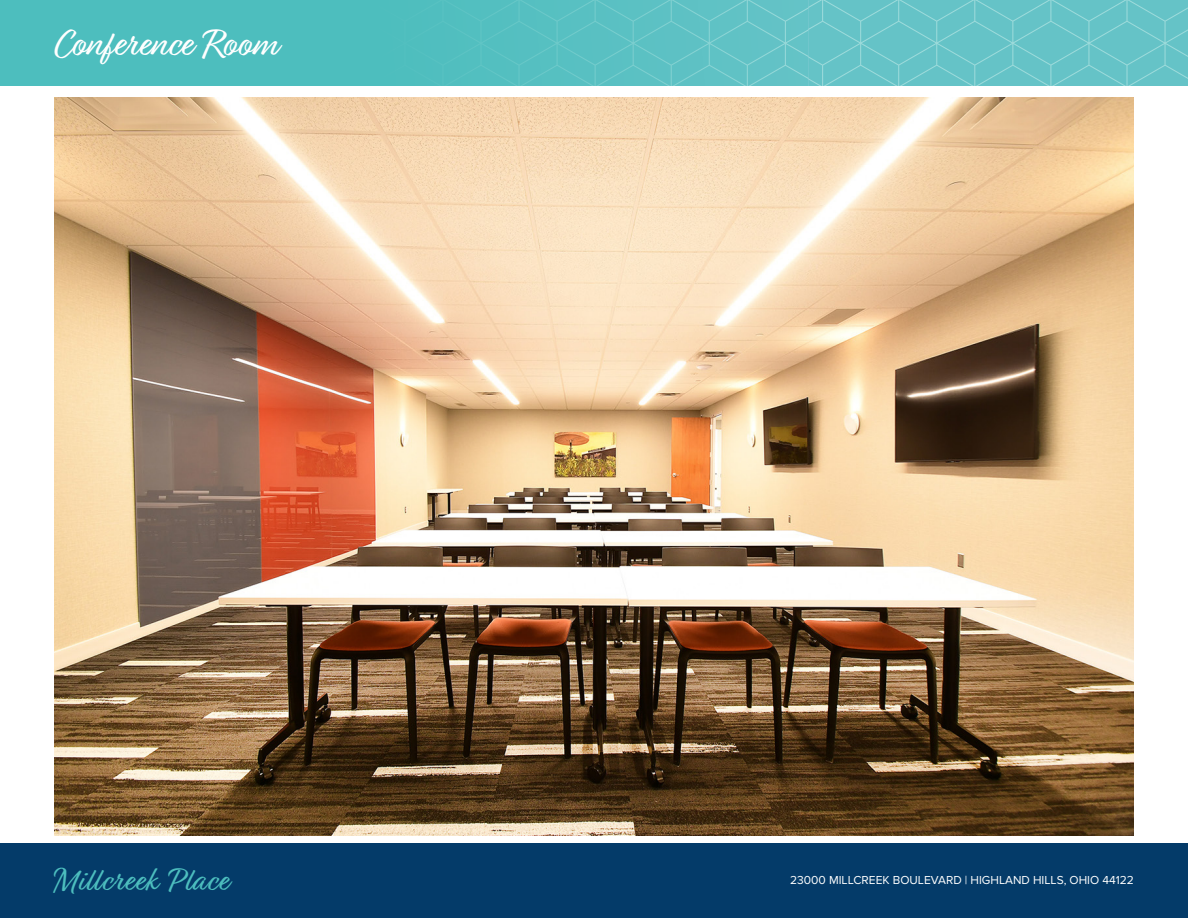
<style>
.page{position:relative;width:1188px;height:918px;background:#fff}
.page>*{position:absolute;margin:0;border:0;box-sizing:border-box;transform-origin:0 0}
.t1{font:39px "Relation Two";color:#fff}
.t2{font:33px "Relation Two";letter-spacing:.015em;color:#4dbebe}
.t3{font:12px "Proxima Nova";color:#fff}
</style>
<div class="page">
<div style="left:0;top:844px;width:1188px;height:74px;background:#043b69"></div>
<div style="left:0;top:0;width:1188px;height:86px;background:#4dbebe"></div>
<svg style="left:437px;top:0;width:751px;height:86px"></svg>
<img style="left:54px;top:97px;width:1080px;height:739px">
<h1 class="t1" style="left:54px;top:18px;width:224px">Conference Room</h1>
<h2 class="t2" style="left:54px;top:859px;width:175px">Millcreek Place</h2>
<p class="t3" style="left:790px;top:873px;width:345px">23000 MILLCREEK BOULEVARD | HIGHLAND HILLS, OHIO 44122</p>
</div>
